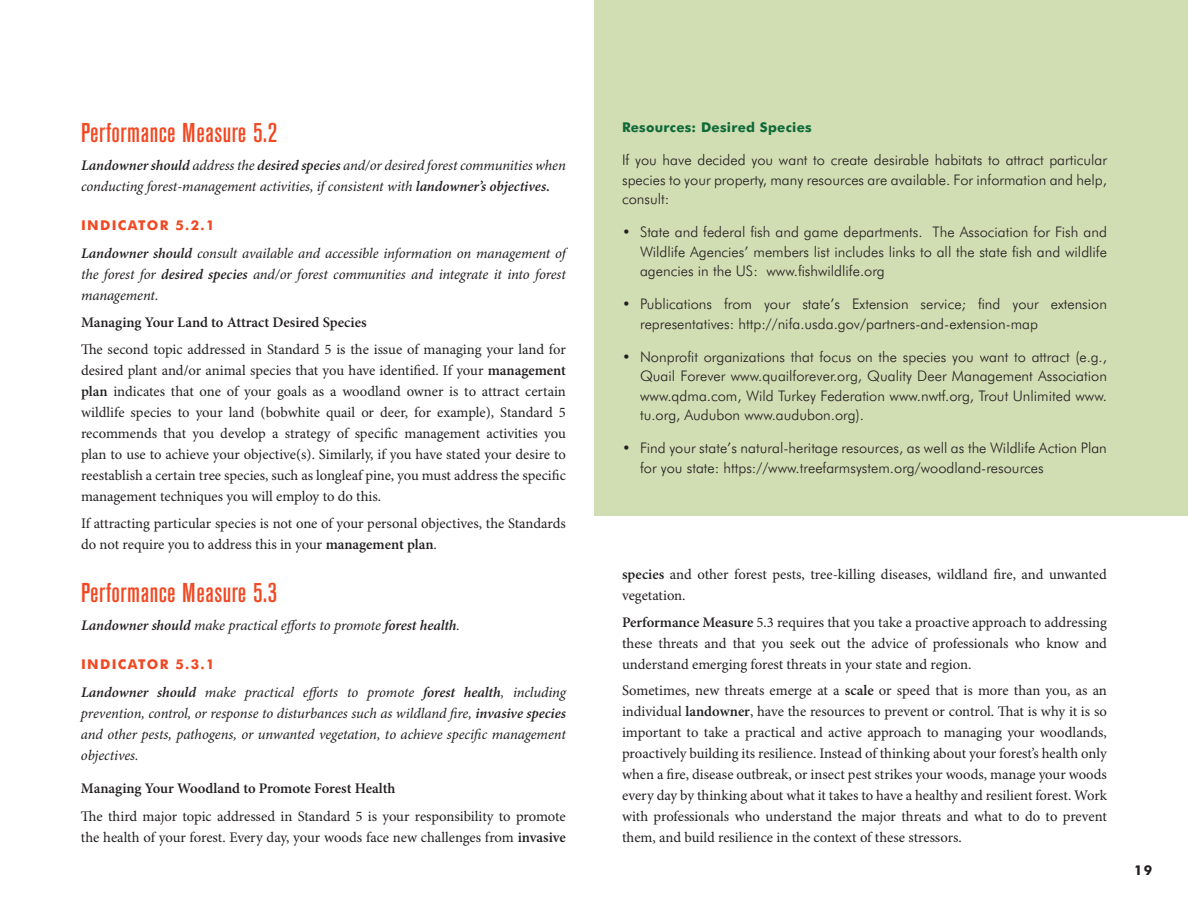
<style>
.page{position:relative;width:1188px;height:918px;background:#fff}
.page>*{position:absolute;margin:0;border:0;box-sizing:border-box;transform-origin:0 0}
.performance_measure{font:500 condensed 27px "Akzidenz Grotesk BE";letter-spacing:.02em;color:#f04822}
.text{font:14.7px/21px "Minion Pro";letter-spacing:-.005em;color:#231f20}
.guidance_text{font:300 14.7px/19.5px "Futura BT";color:#231f20;text-align:justify}
.text_italic{font:italic 14.7px/21px "Minion Pro";letter-spacing:-.01em;color:#231f20;text-align:justify}
.text_space_after{font:600 14.7px "Minion Pro";color:#231f20}
.guidance_head{font:700 13.5px "Futura BT";letter-spacing:.02em;color:#0d6937}
.indicator_subhead{font:700 13.5px "Futura BT";letter-spacing:.1em;color:#f04822}
.indicator_subhead-le{font:700 13.5px "Futura BT";letter-spacing:.1em;color:#f04822}
.t1{font:700 13.5px "Futura BT";color:#231f20}
.s1{font-weight:600}
.s2{font-weight:600;font-style:normal}
</style>
<div class="page">
<div style="left:594px;top:0;width:594px;height:515px;background:#d1ddb3"></div>
<p class="performance_measure" style="left:81px;top:118px;width:198px">Performance Measure 5.2</p>
<p class="text_italic" style="left:81px;top:155px;width:486px"><span class="s1">Landowner should</span> address the <span class="s1">desired species</span> and/or desired forest communities when conducting forest-management activities, if consistent with <span class="s1">landowner’s objectives</span><span class="s2">.</span></p>
<p class="indicator_subhead" style="left:81px;top:217px;width:135px">INDICATOR 5.2.1</p>
<p class="text_italic" style="left:81px;top:244px;width:486px"><span class="s1">Landowner should</span> consult available and accessible information on management of the forest for <span class="s1">desired species</span> and/or forest communities and integrate it into forest management.</p>
<p class="text_space_after" style="left:81px;top:313px;width:287px">Managing Your Land to Attract Desired Species</p>
<p class="text" style="left:81px;top:340px;width:486px;text-align:justify">The second topic addressed in Standard 5 is the issue of managing your land for desired plant and/or animal species that you have identified. If your <span class="s1">management plan</span> indicates that one of your goals as a woodland owner is to attract certain wildlife species to your land (bobwhite quail or deer, for example), Standard 5 recommends that you develop a strategy of specific management activities you plan to use to achieve your objective(s). Similarly, if you have stated your desire to reestablish a certain tree species, such as longleaf pine, you must address the specific management techniques you will employ to do this.</p>
<p class="text" style="left:81px;top:513px;width:486px">If attracting particular species is not one of your personal objectives, the Standards do not require you to address this in your <span class="s1">management plan</span>.</p>
<p class="performance_measure" style="left:81px;top:578px;width:198px">Performance Measure 5.3</p>
<p class="text_italic" style="left:81px;top:615px;width:381px"><span class="s1">Landowner should</span> make practical efforts to promote <span class="s1">forest health</span>.</p>
<p class="indicator_subhead-le" style="left:81px;top:656px;width:135px">INDICATOR 5.3.1</p>
<p class="text_italic" style="left:81px;top:682px;width:486px"><span class="s1">Landowner should</span> make practical efforts to promote <span class="s1">forest health</span>, including prevention, control, or response to disturbances such as wildland fire, <span class="s1">invasive species </span>and other pests, pathogens, or unwanted vegetation, to achieve specific management objectives.</p>
<p class="text_space_after" style="left:81px;top:779px;width:316px">Managing Your Woodland to Promote Forest Health</p>
<p class="text" style="left:81px;top:806px;width:486px">The third major topic addressed in Standard 5 is your responsibility to promote the health of your forest. Every day, your woods face new challenges from <span class="s1">invasive</span></p>
<p class="guidance_head" style="left:622px;top:119px;width:191px">Resources: Desired Species</p>
<p class="guidance_text" style="left:622px;top:150px;width:486px">If you have decided you want to create desirable habitats to attract particular species to your property, many resources are available. For information and help, consult:</p>
<p class="guidance_text" style="left:640px;top:222px;width:468px;text-indent:-18px">• State and federal fish and game departments. The Association for Fish and Wildlife Agencies’ members list includes links to all the state fish and wildlife agencies in the US: www.fishwildlife.org</p>
<p class="guidance_text" style="left:640px;top:294px;width:468px;text-indent:-18px">• Publications from your state’s Extension service; find your extension representatives: http://nifa.usda.gov/partners-and-extension-map</p>
<p class="guidance_text" style="left:640px;top:347px;width:468px;text-indent:-18px">• Nonprofit organizations that focus on the species you want to attract (e.g., Quail Forever www.quailforever.org, Quality Deer Management Association www.qdma.com, Wild Turkey Federation www.nwtf.org, Trout Unlimited www. tu.org, Audubon www.audubon.org).</p>
<p class="guidance_text" style="left:640px;top:438px;width:468px;text-indent:-18px">• Find your state’s natural-heritage resources, as well as the Wildlife Action Plan for you state: https://www.treefarmsystem.org/woodland-resources</p>
<p class="text" style="left:622px;top:565px;width:486px"><span class="s1">species</span> and other forest pests, tree-killing diseases, wildland fire, and unwanted vegetation.</p>
<p class="text" style="left:622px;top:612px;width:486px;text-align:justify"><span class="s1">Performance Measure</span> 5.3 requires that you take a proactive approach to addressing these threats and that you seek out the advice of professionals who know and understand emerging forest threats in your state and region.</p>
<p class="text" style="left:622px;top:681px;width:486px;text-align:justify">Sometimes, new threats emerge at a <span class="s1">scale</span> or speed that is more than you, as an individual <span class="s1">landowner</span>, have the resources to prevent or control. That is why it is so important to take a practical and active approach to managing your woodlands, proactively building its resilience. Instead of thinking about your forest’s health only when a fire, disease outbreak, or insect pest strikes your woods, manage your woods every day by thinking about what it takes to have a healthy and resilient forest. Work with professionals who understand the major threats and what to do to prevent them, and build resilience in the context of these stressors.</p>
<p class="t1" style="left:1134px;top:862px;width:20px">19</p>
</div>
